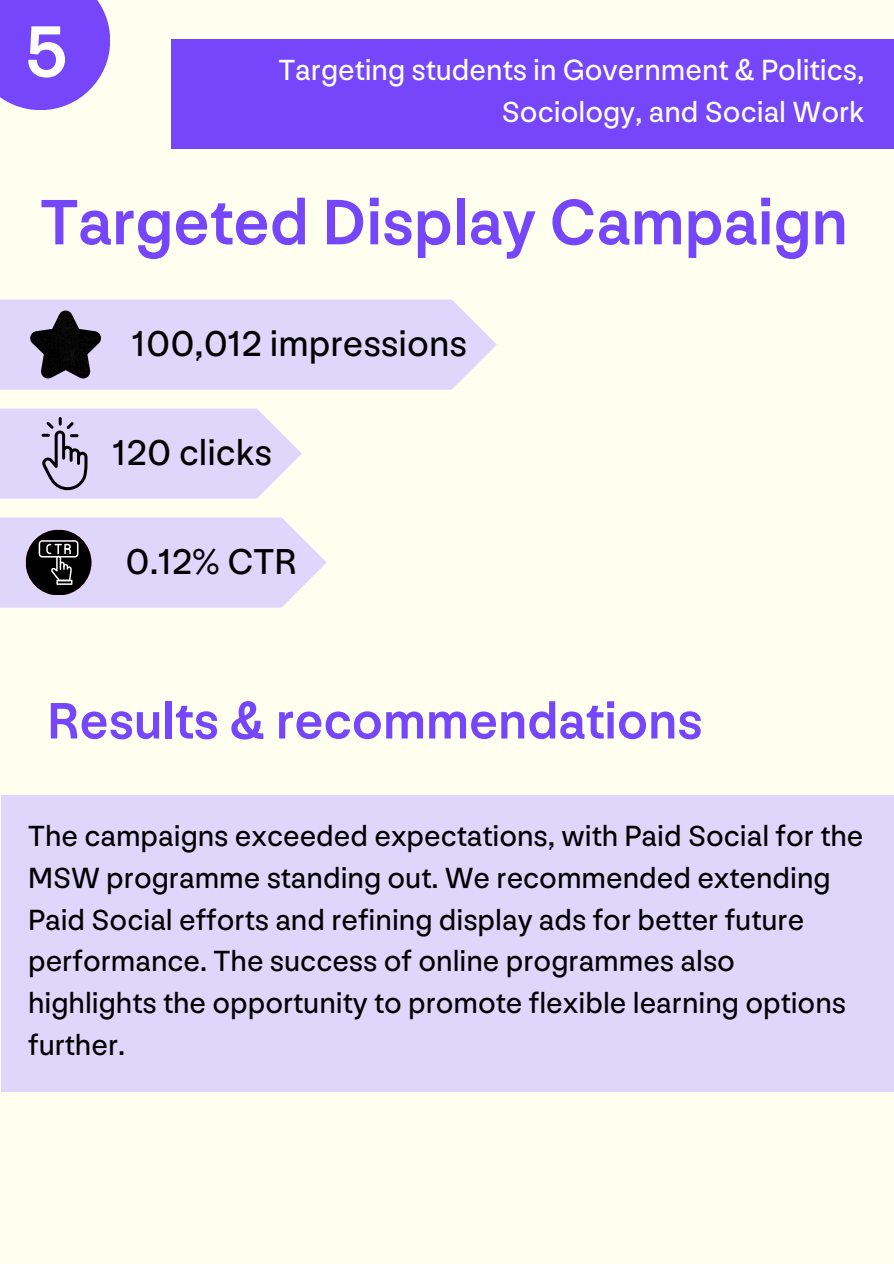
<style>
.page{position:relative;width:894px;height:1264px;background:#fff}
.page>*{position:absolute;margin:0;border:0;box-sizing:border-box;transform-origin:0 0}
.t1{font:500 75.6px "NN Nouvelle Grotesk";color:#fff}
.t2{font:500 66.75px "NN Nouvelle Grotesk";color:#7546fa}
.t3{font:500 53.25px "NN Nouvelle Grotesk";color:#7546fa}
.t4{font:37.5px "NN Nouvelle Grotesk";color:#000}
.t5{font:30.45px/41.7px "NN Nouvelle Grotesk";color:#000}
.t6{font:30.45px/41.7px "NN Nouvelle Grotesk";color:#fff;text-align:right}
</style>
<div class="page">
<div style="left:0;top:0;width:893px;height:1263px;background:#feffef"></div>
<div style="left:0;top:0;width:110px;height:110px;background:#7546fa"></div>
<div style="left:171px;top:39px;width:722px;height:110px;background:#7546fa"></div>
<svg style="left:0;top:299px;width:496px;height:91px"></svg>
<svg style="left:0;top:408px;width:302px;height:90px"></svg>
<svg style="left:0;top:517px;width:326px;height:90px"></svg>
<div style="left:1px;top:795px;width:892px;height:296px;background:#dfd6fb"></div>
<p class="t1" style="left:26px;top:9px;width:44px">5</p>
<h1 class="t6" style="left:278px;top:50px;width:587px">Targeting students in Government &amp; Politics,<br>Sociology, and Social Work</h1>
<p class="t2" style="left:40px;top:184px;width:808px">Targeted Display Campaign</p>
<h4 class="t4" style="left:132px;top:322px;width:336px">100,012 impressions</h4>
<p class="t4" style="left:113px;top:431px;width:160px">120 clicks</p>
<h4 class="t4" style="left:125px;top:540px;width:173px">0.12% CTR</h4>
<p class="t3" style="left:47px;top:690px;width:656px">Results &amp; recommendations</p>
<h3 class="t5" style="left:28px;top:816px;width:836px">The campaigns exceeded expectations, with Paid Social for the MSW programme standing out. We recommended extending Paid Social efforts and refining display ads for better future performance. The success of online programmes also highlights the opportunity to promote flexible learning options further.</h3>
</div>
